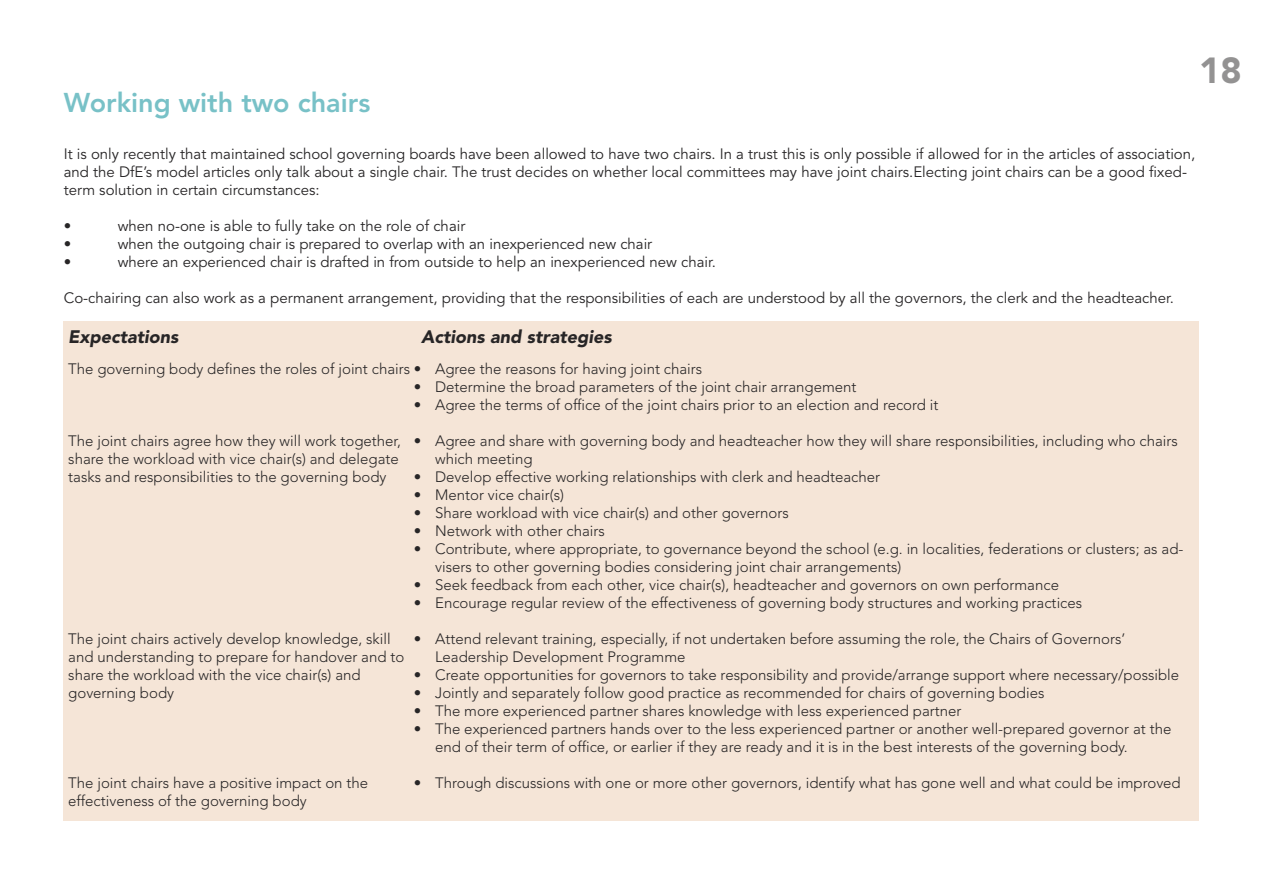
<style>
.page{position:relative;width:1263px;height:893px;background:#fff}
.page>*{position:absolute;margin:0;border:0;box-sizing:border-box;transform-origin:0 0}
.t1{font:900 36px "Avenir";color:rgb(39 37 38/.5)}
.t2{font:800 27px "Avenir";color:#78c1c7}
.t3{font:italic 900 18px "Avenir";color:#272526}
.t4{font:300 15px/18px "Avenir";color:#272526}
.t5{font:15px/18px "Avenir";color:#272526}
</style>
<div class="page">
<div style="left:64px;top:321px;width:1135px;height:500px;background:#f5e5d7"></div>
<h1 class="t1" style="left:1199px;top:40px;width:44px">18</h1>
<h2 class="t2" style="left:64px;top:82px;width:308px">Working with two chairs</h2>
<p class="t5" style="left:64px;top:146px;width:1133px">It is only recently that maintained school governing boards have been allowed to have two chairs. In a trust this is only possible if allowed for in the articles of association, and the DfE’s model articles only talk about a single chair. The trust decides on whether local committees may have joint chairs.Electing joint chairs can be a good fixed&shy;term solution in certain circumstances:</p>
<p class="t5" style="left:64px;top:218px;width:9px">•</p>
<p class="t5" style="left:118px;top:218px;width:349px">when no-one is able to fully take on the role of chair</p>
<p class="t5" style="left:64px;top:236px;width:9px">•</p>
<p class="t5" style="left:118px;top:236px;width:536px">when the outgoing chair is prepared to overlap with an inexperienced new chair</p>
<p class="t5" style="left:64px;top:254px;width:9px">•</p>
<p class="t5" style="left:118px;top:254px;width:600px">where an experienced chair is drafted in from outside to help an inexperienced new chair.</p>
<p class="t5" style="left:64px;top:290px;width:1111px">Co-chairing can also work as a permanent arrangement, providing that the responsibilities of each are understood by all the governors, the clerk and the headteacher.</p>
<p class="t3" style="left:68px;top:322px;width:112px">Expectations</p>
<p class="t3" style="left:421px;top:322px;width:192px">Actions and strategies</p>
<p class="t4" style="left:68px;top:360px;width:635px">The governing body defines the roles of joint chairs • Agree the reasons for having joint chairs</p>
<p class="t4" style="left:68px;top:432px;width:334px">The joint chairs agree how they will work together, share the workload with vice chair(s) and delegate tasks and responsibilities to the governing body</p>
<p class="t4" style="left:68px;top:630px;width:338px">The joint chairs actively develop knowledge, skill and understanding to prepare for handover and to share the workload with the vice chair(s) and governing body</p>
<p class="t4" style="left:68px;top:774px;width:301px">The joint chairs have a positive impact on the effectiveness of the governing body</p>
<p class="t4" style="left:414px;top:378px;width:444px">• Determine the broad parameters of the joint chair arrangement</p>
<p class="t4" style="left:414px;top:396px;width:526px">• Agree the terms of office of the joint chairs prior to an election and record it</p>
<p class="t4" style="left:435px;top:432px;width:744px;text-indent:-21px">• Agree and share with governing body and headteacher how they will share responsibilities, including who chairs which meeting</p>
<p class="t4" style="left:414px;top:468px;width:468px">• Develop effective working relationships with clerk and headteacher</p>
<p class="t4" style="left:414px;top:486px;width:152px">• Mentor vice chair(s)</p>
<p class="t4" style="left:414px;top:504px;width:376px">• Share workload with vice chair(s) and other governors</p>
<p class="t4" style="left:414px;top:522px;width:193px">• Network with other chairs</p>
<p class="t4" style="left:435px;top:540px;width:750px;text-indent:-21px">• Contribute, where appropriate, to governance beyond the school (e.g. in localities, federations or clusters; as ad&shy;visers to other governing bodies considering joint chair arrangements)</p>
<p class="t4" style="left:414px;top:576px;width:647px">• Seek feedback from each other, vice chair(s), headteacher and governors on own performance</p>
<p class="t4" style="left:414px;top:594px;width:670px">• Encourage regular review of the effectiveness of governing body structures and working practices</p>
<p class="t4" style="left:435px;top:630px;width:692px;text-indent:-21px">• Attend relevant training, especially, if not undertaken before assuming the role, the Chairs of Governors’<br>Leadership Development Programme</p>
<p class="t4" style="left:414px;top:666px;width:767px">• Create opportunities for governors to take responsibility and provide/arrange support where necessary/possible</p>
<p class="t4" style="left:414px;top:684px;width:632px">• Jointly and separately follow good practice as recommended for chairs of governing bodies</p>
<p class="t4" style="left:414px;top:702px;width:549px">• The more experienced partner shares knowledge with less experienced partner</p>
<p class="t4" style="left:435px;top:720px;width:738px;text-indent:-21px">• The experienced partners hands over to the less experienced partner or another well-prepared governor at the end of their term of office, or earlier if they are ready and it is in the best interests of the governing body.</p>
<p class="t4" style="left:414px;top:774px;width:768px">• Through discussions with one or more other governors, identify what has gone well and what could be improved</p>
</div>
